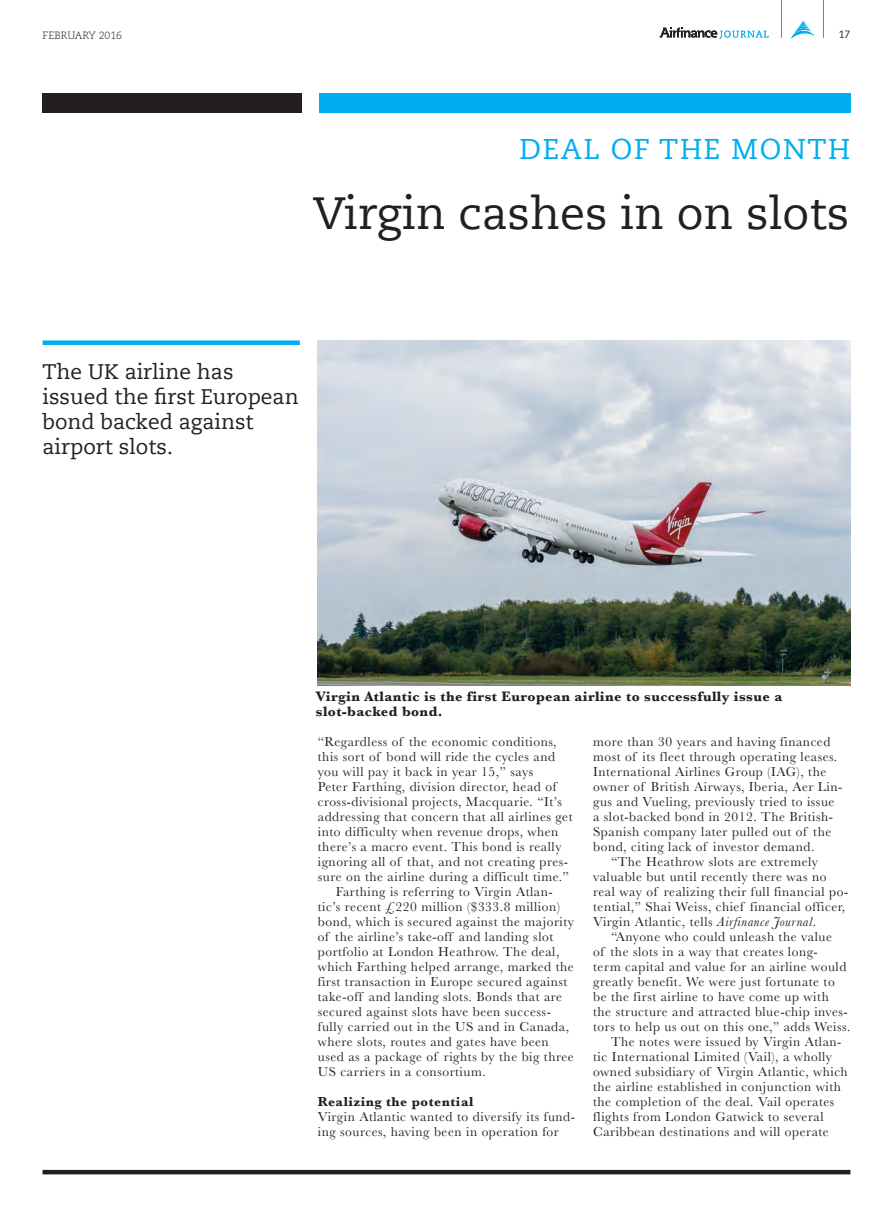
<style>
.page{position:relative;width:893px;height:1217px;background:#fff}
.page>*{position:absolute;margin:0;border:0;box-sizing:border-box;transform-origin:0 0}
.t1{font:45px "Caecilia LT Std";color:#231f20}
.t2{font:28.5px "Caecilia LT Std";letter-spacing:.06em;color:#00aeef}
.A_text_indent{font:21px/25.2px "Caecilia LT Std";color:#231f20}
.t3{font:700 14.25px "Baskerville";letter-spacing:.03em;color:#231f20}
.A_text_indent-2{font:13.5px/15px "Baskerville";letter-spacing:.04em;color:#231f20}
.A_text_indent-3{font:700 13.5px "Baskerville";letter-spacing:.04em;color:#231f20}
.t4{font:300 10.5px "Caecilia LT";color:#231f20}
.t5{font:10.5px "Caecilia LT Std";color:#231f20}
.s1{font-style:italic}
</style>
<div class="page">
<svg style="left:791px;top:20px;width:24px;height:19px"></svg>
<hr style="left:781px;top:0;width:1px;height:38px;background:#00aeef">
<hr style="left:823px;top:0;width:1px;height:38px;background:#00aeef">
<svg style="left:660px;top:28px;width:109px;height:11px"></svg>
<div style="left:43px;top:1169px;width:807px;height:5px;background:#231f20"></div>
<div style="left:43px;top:94px;width:259px;height:19px;background:#231f20"></div>
<div style="left:319px;top:94px;width:531px;height:19px;background:#00aeef"></div>
<div style="left:43px;top:340px;width:257px;height:5px;background:#00aeef"></div>
<img style="left:318px;top:340px;width:532px;height:345px">
<p class="t4" style="left:43px;top:29px;width:81px">FEBRUARY 2016</p>
<p class="t5" style="left:839px;top:28px;width:13px">17</p>
<p class="t2" style="left:519px;top:133px;width:332px">DEAL OF THE MONTH</p>
<p class="t1" style="left:313px;top:187px;width:538px">Virgin cashes in on slots</p>
<p class="A_text_indent" style="left:43px;top:359px;width:192px">The UK airline has</p>
<p class="A_text_indent" style="left:43px;top:384px;width:258px">issued the first European bond backed against</p>
<p class="A_text_indent" style="left:43px;top:435px;width:132px">airport slots.</p>
<p class="t3" style="left:316px;top:686px;width:468px">Virgin Atlantic is the first European airline to successfully issue a</p>
<p class="t3" style="left:316px;top:701px;width:128px">slot-backed bond.</p>
<p class="A_text_indent-2" style="left:318px;top:734px;width:256px">“Regardless of the economic conditions, this sort of bond will ride the cycles and you will pay it back in year 15,” says<br>Peter Farthing, division director, head of cross-divisional projects, Macquarie. “It’s addressing that concern that all airlines get into difficulty when revenue drops, when there’s a macro event. This bond is really ignoring all of that, and not creating pres&shy;sure on the airline during a difficult time.”</p>
<p class="A_text_indent-2" style="left:318px;top:884px;width:258px;text-indent:18px">Farthing is referring to Virgin Atlan&shy;tic’s recent £220 million ($333.8 million) bond, which is secured against the majority of the airline’s take-off and landing slot portfolio at London Heathrow. The deal, which Farthing helped arrange, marked the first transaction in Europe secured against take-off and landing slots. Bonds that are secured against slots have been success&shy;fully carried out in the US and in Canada, where slots, routes and gates have been used as a package of rights by the big three US carriers in a consortium.</p>
<p class="A_text_indent-3" style="left:318px;top:1091px;width:157px">Realizing the potential</p>
<p class="A_text_indent-2" style="left:318px;top:1108px;width:259px">Virgin Atlantic wanted to diversify its fund&shy;ing sources, having been in operation for</p>
<p class="A_text_indent-2" style="left:593px;top:734px;width:251px">more than 30 years and having financed most of its fleet through operating leases.<br>International Airlines Group (IAG), the owner of British Airways, Iberia, Aer Lin&shy;gus and Vueling, previously tried to issue a slot-backed bond in 2012. The British-Spanish company later pulled out of the bond, citing lack of investor demand.</p>
<p class="A_text_indent-2" style="left:593px;top:854px;width:257px;text-indent:18px">“The Heathrow slots are extremely valuable but until recently there was no real way of realizing their full financial po&shy;tential,” Shai Weiss, chief financial officer, Virgin Atlantic, tells <span class="s1">Airfinance Journal</span>.</p>
<p class="A_text_indent-2" style="left:593px;top:929px;width:259px;text-indent:18px">“Anyone who could unleash the value<br>of the slots in a way that creates long-<br>term capital and value for an airline would greatly benefit. We were just fortunate to be the first airline to have come up with<br>the structure and attracted blue-chip inves&shy;tors to help us out on this one,” adds Weiss.</p>
<p class="A_text_indent-2" style="left:593px;top:1034px;width:256px;text-indent:18px">The notes were issued by Virgin Atlan&shy;tic International Limited (Vail), a wholly owned subsidiary of Virgin Atlantic, which the airline established in conjunction with the completion of the deal. Vail operates flights from London Gatwick to several Caribbean destinations and will operate</p>
</div>
